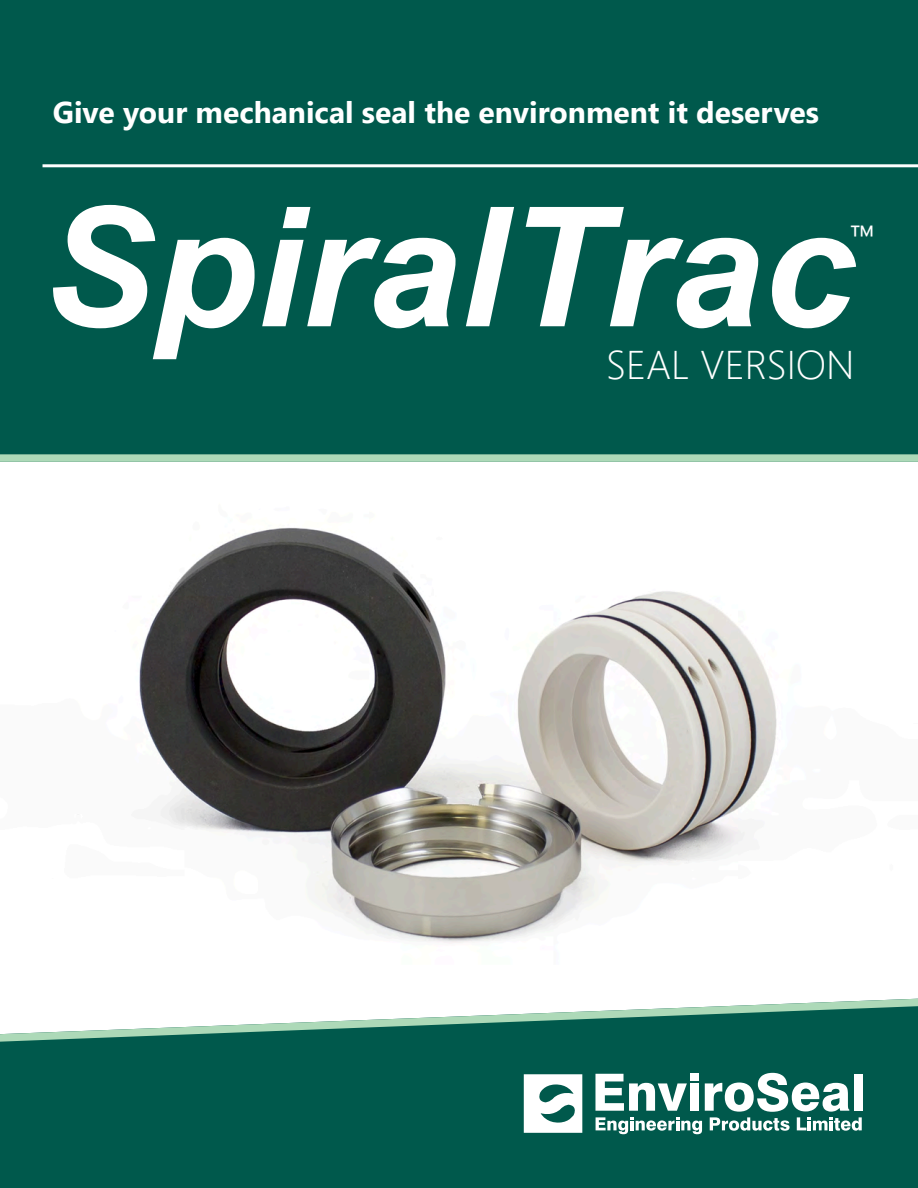
<style>
.page{position:relative;width:918px;height:1188px;background:#fff}
.page>*{position:absolute;margin:0;border:0;box-sizing:border-box;transform-origin:0 0}
.t1{font:italic 700 166.65px "Arial";color:#fff}
.t2{font:300 40.05px "Segoe UI";color:#fff}
.t3{font:33.3px "Segoe UI";color:#fff}
.t4{font:700 30px "Segoe UI";color:#fff}
</style>
<div class="page">
<img style="left:78px;top:527px;width:699px;height:416px">
<div style="left:1px;top:0;width:917px;height:462px;background:#00594c"></div>
<hr style="left:0;top:0;width:1px;height:1188px;background:#fffae6">
<svg style="left:0;top:998px;width:918px;height:190px;fill:#00594c"></svg>
<svg style="left:524px;top:1074px;width:58px;height:59px"></svg>
<div style="left:854px;top:1074px;width:9px;height:37px;background:#fff"></div>
<svg style="left:595px;top:1073px;width:267px;height:61px"></svg>
<hr style="left:43px;top:164px;width:875px;height:3px;background:#fff">
<p class="t4" style="left:53px;top:101px;width:768px">Give your mechanical seal the environment it deserves</p>
<h1 class="t1" style="left:43px;top:205px;width:814px">SpiralTrac</h1>
<p class="t3" style="left:850px;top:225px;width:27px">™</p>
<h2 class="t2" style="left:606px;top:350px;width:250px">SEAL VERSION</h2>
</div>
